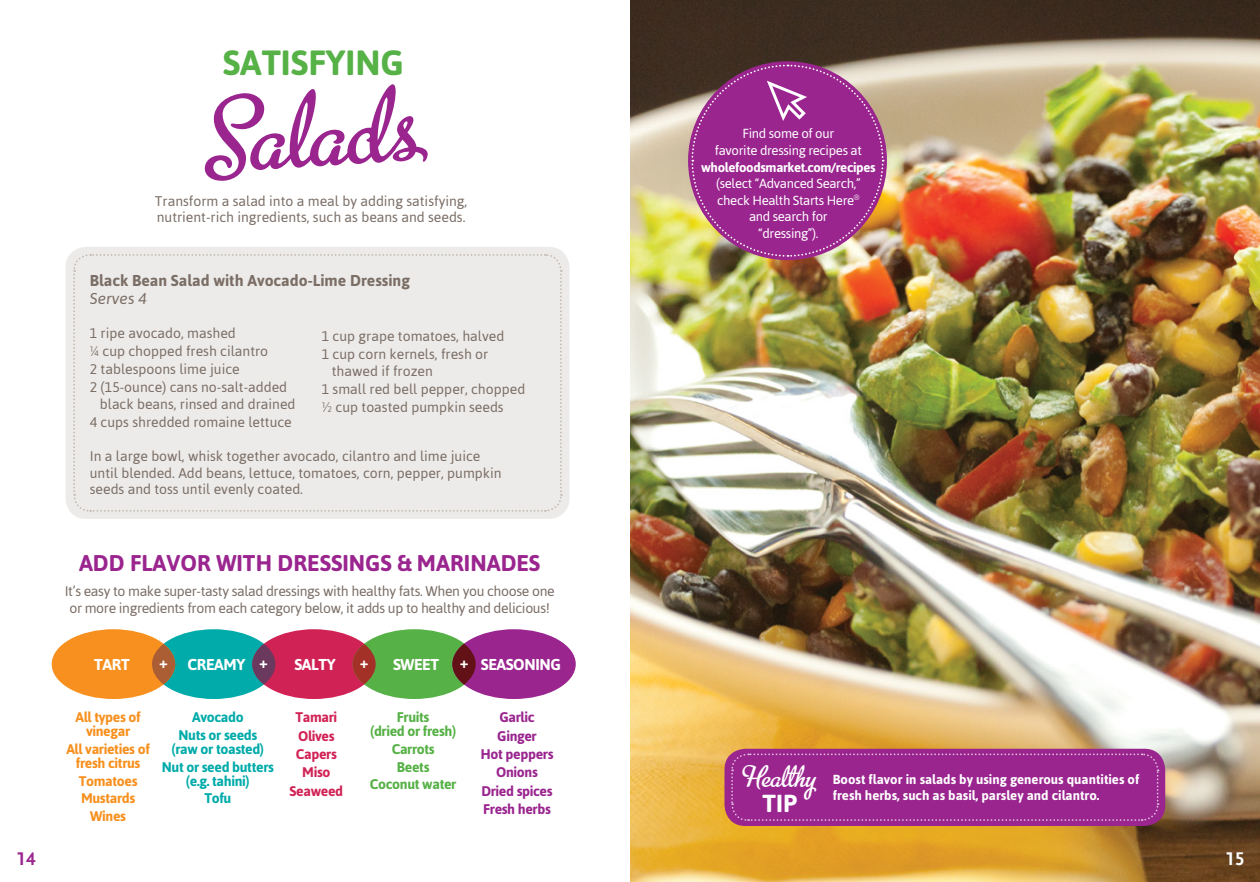
<style>
.page{position:relative;width:1260px;height:882px;background:#fff}
.page>*{position:absolute;margin:0;border:0;box-sizing:border-box;transform-origin:0 0}
.t1{font:119px "Metro Script";color:#9a258f}
.t2{font:700 35px "Asap";color:#56b146}
.t3{font:33.77px "Metro Script";color:#fff}
.t4{font:700 24.68px "Asap";color:#fff}
.t5{font:700 22.75px "Asap";color:#9a258f}
.t6{font:700 19.25px "WFM Scala Sans Spring";color:#9a258f}
.t7{font:700 19.25px "WFM Scala Sans Spring";color:#fff}
.t8{font:700 15.75px "Asap";color:#7b6e66}
.t9{font:700 15.75px "Asap";color:#fff}
.t10{font:italic 15.75px "Asap";color:#7b6e66}
.t11{font:14px/16.8px "Asap";color:#7b6e66}
.t12{font:14px/16.8px "Asap";letter-spacing:-.025em;color:#7b6e66;text-align:center}
.t13{font:700 14px/17.7px "Asap";letter-spacing:-.025em;color:#00aba9;text-align:center}
.t14{font:700 14px/14px "Asap";letter-spacing:-.025em;color:#f7901e;text-align:center}
.t15{font:700 14px/18.4px "Asap";letter-spacing:-.025em;color:#9a258f;text-align:center}
.t16{font:700 14px/17.7px "Asap";letter-spacing:-.025em;color:#56b146;text-align:center}
.t17{font:700 14px/18.4px "Asap";letter-spacing:-.025em;color:#d12255;text-align:center}
.t18{font:13.12px/16.6px "Asap";letter-spacing:-.025em;color:#fff;text-align:center}
.t19{font:700 13.12px/15.8px "Asap";color:#fff}
.t20{font:700 13.12px "Asap";letter-spacing:-.025em;color:#fff}
</style>
<div class="page">
<div style="left:66px;top:247px;width:504px;height:272px;background:#edebe9;border-radius:21px"></div>
<img style="left:630px;top:0;width:630px;height:882px">
<svg style="left:73px;top:254px;width:490px;height:258px"></svg>
<div style="left:724px;top:749px;width:441px;height:77px;background:#9a258f;border-radius:21px"></div>
<svg style="left:730px;top:753px;width:429px;height:69px"></svg>
<svg style="left:691px;top:64px;width:193px;height:194px;background:#a0408c"></svg>
<div style="left:152px;top:629px;width:123px;height:70px;background:#00aba9;border-radius:50%"></div>
<div style="left:52px;top:629px;width:123px;height:70px;background:#f7901e;border-radius:50%"></div>
<svg style="left:152px;top:644px;width:23px;height:40px"></svg>
<div style="left:252px;top:629px;width:124px;height:70px;background:#d12255;border-radius:50%"></div>
<div style="left:353px;top:629px;width:123px;height:70px;background:#56b146;border-radius:50%"></div>
<div style="left:452px;top:629px;width:124px;height:70px;background:#9a258f;border-radius:50%"></div>
<div style="left:252px;top:644px;width:23px;height:40px;background:#6a395d;border-radius:50%"></div>
<svg style="left:353px;top:644px;width:23px;height:40px"></svg>
<svg style="left:452px;top:644px;width:24px;height:41px"></svg>
<h2 class="t2" style="left:223px;top:42px;width:19px">SATISFYING</h2>
<h1 class="t1" style="left:203px;top:75px;width:216px;rotate:-4deg">Salads</h1>
<p class="t11" style="left:155px;top:192px;width:314px">Transform a salad into a meal by adding satisfying, nutrient-rich ingredients, such as beans and seeds.</p>
<p class="t8" style="left:90px;top:271px;width:322px">Black Bean Salad with Avocado-Lime Dressing</p>
<p class="t10" style="left:90px;top:290px;width:58px">Serves 4</p>
<p class="t11" style="left:90px;top:325px;width:148px">1 ripe avocado, mashed</p>
<p class="t11" style="left:90px;top:343px;width:180px">¼ cup chopped fresh cilantro</p>
<p class="t11" style="left:90px;top:361px;width:151px">2 tablespoons lime juice</p>
<p class="t11" style="left:90px;top:379px;width:199px">2 (15-ounce) cans no-salt-added</p>
<p class="t11" style="left:100px;top:396px;width:197px">black beans, rinsed and drained</p>
<p class="t11" style="left:90px;top:414px;width:204px">4 cups shredded romaine lettuce</p>
<p class="t11" style="left:90px;top:447px;width:413px">In a large bowl, whisk together avocado, cilantro and lime juice until blended. Add beans, lettuce, tomatoes, corn, pepper, pumpkin seeds and toss until evenly coated.</p>
<p class="t11" style="left:322px;top:328px;width:184px">1 cup grape tomatoes, halved</p>
<p class="t11" style="left:322px;top:346px;width:168px">1 cup corn kernels, fresh or</p>
<p class="t11" style="left:332px;top:363px;width:103px">thawed if frozen</p>
<p class="t11" style="left:322px;top:381px;width:205px">1 small red bell pepper, chopped</p>
<p class="t11" style="left:322px;top:399px;width:183px">½ cup toasted pumpkin seeds</p>
<h3 class="t5" style="left:79px;top:550px;width:463px">Add Flavo r with Dressings &amp; Marinades</h3>
<p class="t12" style="left:65px;top:582px;width:492px">It’s easy to make super-tasty salad dressings with healthy fats. When you choose one or more ingredients from each category below, it adds up to healthy and delicious!</p>
<p class="t9" style="left:94px;top:655px;width:10px">TART</p>
<p class="t9" style="left:159px;top:655px;width:39px">+ CREAMY</p>
<p class="t9" style="left:259px;top:653px;width:10px">+</p>
<p class="t9" style="left:294px;top:655px;width:10px">SALTY</p>
<p class="t9" style="left:360px;top:653px;width:10px">+</p>
<p class="t9" style="left:393px;top:655px;width:30px">SWEET</p>
<p class="t9" style="left:460px;top:655px;width:31px">+ SEAS</p>
<p class="t9" style="left:513px;top:655px;width:21px">ONING</p>
<p class="t14" style="left:76px;top:710px;width:67px">All types of vinegar</p>
<p class="t14" style="left:66px;top:742px;width:85px">All varieties of fresh citrus</p>
<p class="t14" style="left:79px;top:772px;width:60px;line-height:17.7px">Tomatoes<br>Mustards<br>Wines</p>
<p class="t13" style="left:179px;top:708px;width:80px">Avocado<br>Nuts or seeds</p>
<p class="t13" style="left:162px;top:740px;width:114px">(raw or toasted)<br>Nut or seed butters</p>
<p class="t13" style="left:186px;top:772px;width:65px">(e.g. tahini)<br>Tofu</p>
<p class="t17" style="left:290px;top:708px;width:55px">Tamari<br>Olives<br>Capers<br>Miso<br>Seaweed</p>
<p class="t16" style="left:370px;top:710px;width:88px;line-height:14px">Fruits<br>(dried or fresh)</p>
<p class="t16" style="left:370px;top:740px;width:88px">Carrots<br>Beets<br>Coconut water</p>
<p class="t15" style="left:481px;top:708px;width:74px">Garlic<br>Ginger<br>Hot peppers<br>Onions<br>Dried spices<br>Fresh herbs</p>
<p class="t18" style="left:715px;top:125px;width:149px">Find some of our<br>favorite dressing recipes at</p>
<p class="t20" style="left:701px;top:159px;width:176px">wholefoodsmarket.com/recipes</p>
<p class="t18" style="left:716px;top:175px;width:146px">(select “Advanced Search,” check Health Starts Here<sup>® </sup>and search for<br>“dressing”).</p>
<h3 class="t3" style="left:745px;top:758px;width:73px">Healthy</h3>
<p class="t19" style="left:833px;top:771px;width:308px">Boost flavor in salads by using generous quantities of fresh herbs, such as basil, parsley and cilantro.</p>
<h3 class="t4" style="left:763px;top:789px;width:13px">TIP</h3>
<h3 class="t6" style="left:16px;top:848px;width:21px">14</h3>
<h3 class="t7" style="left:1225px;top:848px;width:21px">15</h3>
</div>
